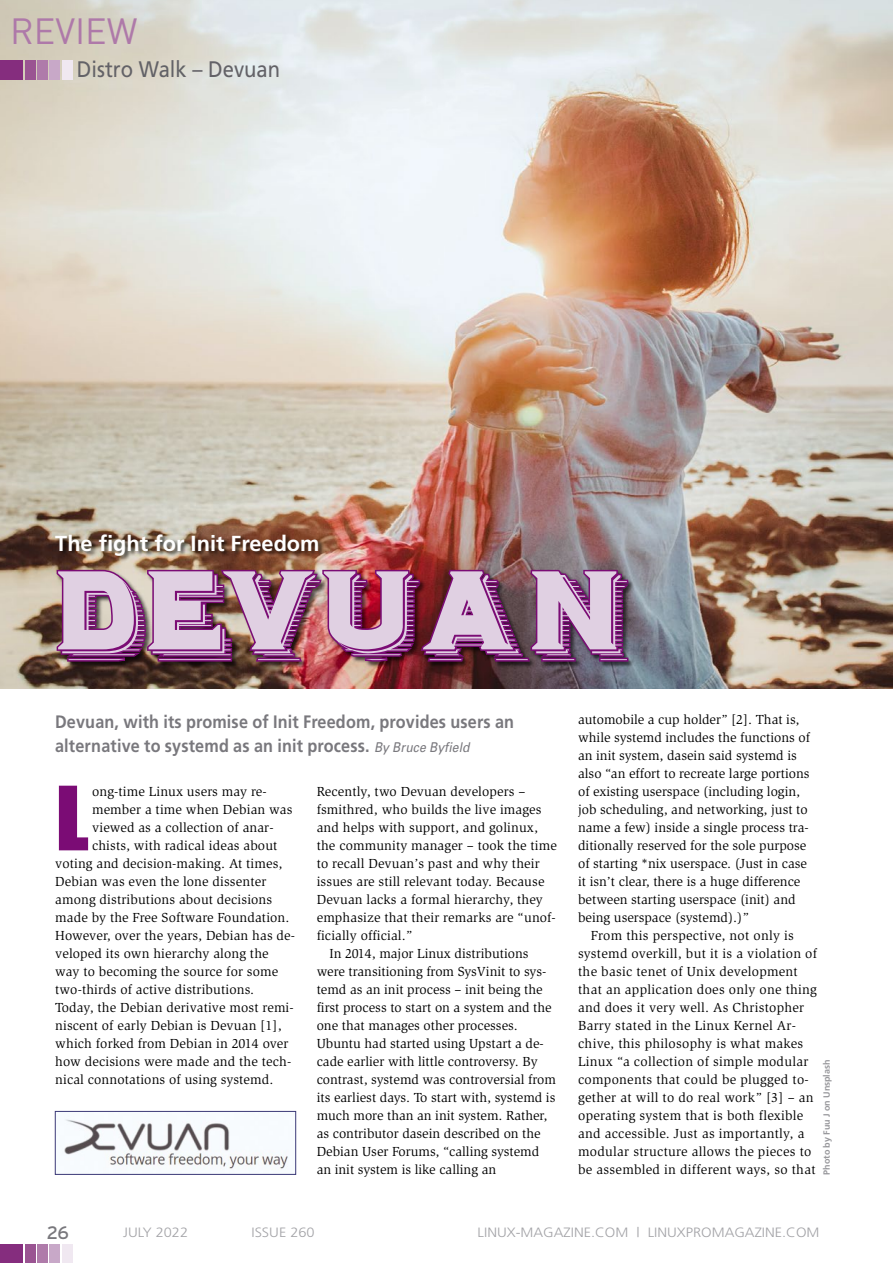
<style>
.page{position:relative;width:893px;height:1263px;background:#fff}
.page>*{position:absolute;margin:0;border:0;box-sizing:border-box;transform-origin:0 0}
.t1{font:97.5px "Hominis";color:#e0d0e2;scale:1.08 1}
.t2{font:81.75px "Impact";color:#7b0c75;scale:1.08 1}
.t3{font:36px "DIN";color:#ae79a9}
.t4{font:22.5px "Frutiger";color:#636267;scale:.9 1}
.t5{font:700 21.75px "Frutiger";color:#fff}
.t6{font:700 18px/24px "Frutiger";letter-spacing:.01em;color:#79787d;scale:.9 1}
.t7{font:18px "Interstate";color:#79787d}
.t8{font:13.5px/18px "Slimbach";letter-spacing:.01em;color:#000}
.t9{font:300 13.5px "Frutiger";color:#a3a3a7;scale:1.08 1}
.t10{font:700 9px "Frutiger";color:#98989c}
.s1{font-family:"Univers";font-weight:400;font-style:italic;font-size:13.5px}
</style>
<div class="page">
<img style="left:0;top:0;width:893px;height:688px">
<div style="left:55px;top:533px;width:580px;height:135px;background:#000;opacity:.75"></div>
<img style="left:55px;top:516px;width:581px;height:147px">
<img style="left:64px;top:1119px;width:225px;height:51px">
<div style="left:55px;top:1111px;width:241px;height:63px;border:1px solid #3b3977"></div>
<div style="left:0;top:1244px;width:23px;height:19px;background:#852d7e"></div>
<div style="left:38px;top:1244px;width:10px;height:19px;background:#af7baa"></div>
<div style="left:63px;top:1244px;width:10px;height:19px;background:#f0e8f1"></div>
<div style="left:25px;top:1244px;width:10px;height:19px;background:#9a5492"></div>
<div style="left:50px;top:1244px;width:10px;height:19px;background:#c8a8c8"></div>
<div style="left:0;top:61px;width:23px;height:19px;background:#852d7e"></div>
<div style="left:38px;top:61px;width:10px;height:19px;background:#af7baa"></div>
<div style="left:63px;top:61px;width:10px;height:19px;background:#f0e8f1"></div>
<div style="left:25px;top:61px;width:10px;height:19px;background:#9a5492"></div>
<div style="left:50px;top:61px;width:10px;height:19px;background:#c8a8c8"></div>
<h3 class="t3" style="left:10px;top:9px;width:129px">REVIEW</h3>
<h3 class="t4" style="left:77px;top:56px;width:227px">Distro Walk – Devuan</h3>
<h3 class="t5" style="left:55px;top:530px;width:266px">The fight for Init Freedom</h3>
<h1 class="t1" style="left:56px;top:571px;width:532px">DEVUAN</h1>
<h3 class="t6" style="left:55px;top:709px;width:512px">Devuan, with its promise of Init Freedom, provides users an alternative to systemd as an init process. <span class="s1">By Bruce Byfield</span></h3>
<h2 class="t2" style="left:55px;top:755px;width:33px">L</h2>
<p class="t8" style="left:92px;top:783px;width:176px">ong-time Linux users may re-</p>
<p class="t8" style="left:92px;top:801px;width:202px">member a time when Debian was</p>
<p class="t8" style="left:92px;top:819px;width:183px">viewed as a collection of anar-</p>
<p class="t8" style="left:92px;top:837px;width:187px">chists, with radical ideas about</p>
<p class="t8" style="left:55px;top:855px;width:229px">voting and decision-making. At times,</p>
<p class="t8" style="left:55px;top:873px;width:213px">Debian was even the lone dissenter</p>
<p class="t8" style="left:55px;top:891px;width:218px">among distributions about decisions</p>
<p class="t8" style="left:55px;top:909px;width:236px">made by the Free Software Foundation.</p>
<p class="t8" style="left:55px;top:927px;width:241px">However, over the years, Debian has de-</p>
<p class="t8" style="left:55px;top:945px;width:215px">veloped its own hierarchy along the</p>
<p class="t8" style="left:55px;top:963px;width:225px">way to becoming the source for some</p>
<p class="t8" style="left:55px;top:981px;width:201px">two-thirds of active distributions.</p>
<p class="t8" style="left:55px;top:999px;width:240px">Today, the Debian derivative most remi-</p>
<p class="t8" style="left:55px;top:1017px;width:228px">niscent of early Debian is Devuan [1],</p>
<p class="t8" style="left:55px;top:1035px;width:235px">which forked from Debian in 2014 over</p>
<p class="t8" style="left:55px;top:1053px;width:238px">how decisions were made and the tech-</p>
<p class="t8" style="left:55px;top:1071px;width:220px">nical connotations of using systemd.</p>
<p class="t8" style="left:317px;top:783px;width:210px">Recently, two Devuan developers –</p>
<p class="t8" style="left:317px;top:801px;width:226px">fsmithred, who builds the live images</p>
<p class="t8" style="left:317px;top:819px;width:223px">and helps with support, and golinux,</p>
<p class="t8" style="left:317px;top:837px;width:242px">the community manager – took the time</p>
<p class="t8" style="left:317px;top:855px;width:225px">to recall Devuan’s past and why their</p>
<p class="t8" style="left:317px;top:873px;width:229px">issues are still relevant today. Because</p>
<p class="t8" style="left:317px;top:891px;width:228px">Devuan lacks a formal hierarchy, they</p>
<p class="t8" style="left:317px;top:909px;width:241px">emphasize that their remarks are “unof-</p>
<p class="t8" style="left:317px;top:927px;width:97px">ficially official.”</p>
<p class="t8" style="left:329px;top:945px;width:201px">In 2014, major Linux distributions</p>
<p class="t8" style="left:317px;top:963px;width:231px">were transitioning from SysVinit to sys-</p>
<p class="t8" style="left:317px;top:981px;width:227px">temd as an init process – init being the</p>
<p class="t8" style="left:317px;top:999px;width:237px">first process to start on a system and the</p>
<p class="t8" style="left:317px;top:1017px;width:202px">one that manages other processes.</p>
<p class="t8" style="left:317px;top:1035px;width:229px">Ubuntu had started using Upstart a de-</p>
<p class="t8" style="left:317px;top:1053px;width:223px">cade earlier with little controversy. By</p>
<p class="t8" style="left:317px;top:1071px;width:241px">contrast, systemd was controversial from</p>
<p class="t8" style="left:317px;top:1089px;width:240px">its earliest days. To start with, systemd is</p>
<p class="t8" style="left:317px;top:1107px;width:232px">much more than an init system. Rather,</p>
<p class="t8" style="left:317px;top:1125px;width:226px">as contributor dasein described on the</p>
<p class="t8" style="left:317px;top:1143px;width:224px">Debian User Forums, “calling systemd</p>
<p class="t8" style="left:317px;top:1161px;width:181px">an init system is like calling an</p>
<p class="t8" style="left:578px;top:711px;width:233px">automobile a cup holder” [2]. That is, while systemd includes the functions of an init system, dasein said systemd is also “an effort to recreate large portions of existing userspace (including login, job scheduling, and networking, just to name a few) inside a single process tra&shy;ditionally reserved for the sole purpose of starting *nix userspace. (Just in case it isn’t clear, there is a huge difference between starting userspace (init) and being userspace (systemd).)”</p>
<p class="t8" style="left:578px;top:927px;width:240px;text-indent:13px">From this perspective, not only is systemd overkill, but it is a violation of the basic tenet of Unix development that an application does only one thing and does it very well. As Christopher Barry stated in the Linux Kernel Ar&shy;chive, this philosophy is what makes Linux “a collection of simple modular components that could be plugged to&shy;gether at will to do real work” [3] – an operating system that is both flexible and accessible. Just as importantly, a modular structure allows the pieces to be assembled in different ways, so that</p>
<p class="t10" style="left:821px;top:1175px;width:117px;rotate:-90deg">Photo by Fuu J on Unsplash</p>
<h3 class="t7" style="left:47px;top:1222px;width:24px">26</h3>
<p class="t9" style="left:123px;top:1224px;width:62px">JULY 2022</p>
<p class="t9" style="left:251px;top:1224px;width:60px">ISSUE 260</p>
<p class="t9" style="left:478px;top:1224px;width:318px">LINUX-MAGAZINE.COM | LINUXPROMAGAZINE.COM</p>
</div>
